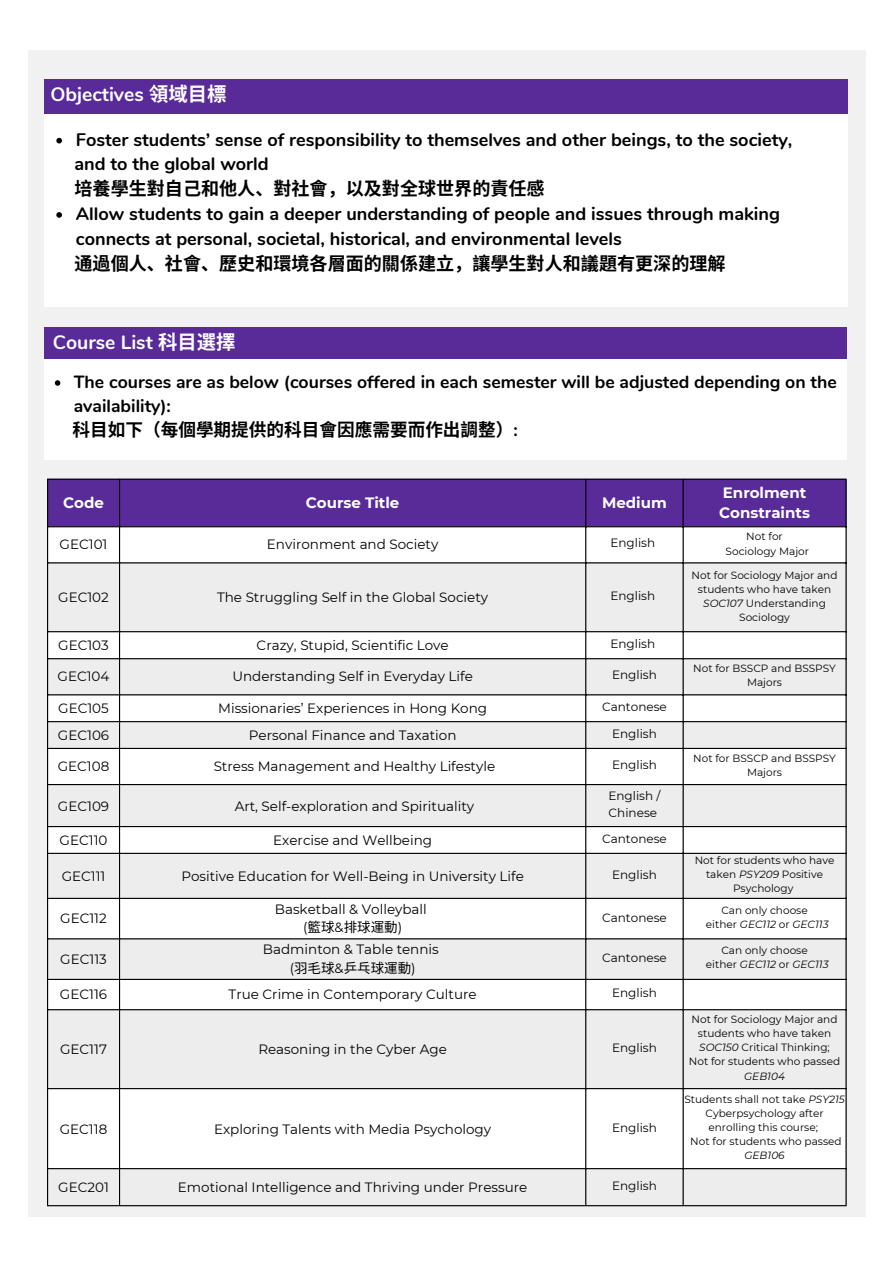
<style>
.page{position:relative;width:894px;height:1264px;background:#fff}
.page>*{position:absolute;margin:0;border:0;box-sizing:border-box;transform-origin:0 0}
.t1{font:700 19.35px "Nunito";color:#fff}
.t2{font:700 18.15px/24.8px "Nunito";color:#000}
.t3{font:700 18.15px/24.8px "Noto Sans CJ Ksc";color:#000}
.t4{font:700 17.7px/24.3px "Nunito";color:#000}
.t5{font:700 17.7px "Noto Sans CJ Ksc";color:#000}
.t6{font:700 15px/20.1px "Montserrat";color:#fff}
.t7{font:13.5px "Montserrat";color:#000}
.t8{font:13.5px "Noto Sans CJ Ksc";color:#000}
.t9{font:12px/16.6px "Montserrat";color:#000}
.t10{font:10.5px/14px "Montserrat";color:#000;text-align:center}
.t11{font:italic 10.5px "Montserrat";color:#000}
.s1{font-family:"Noto Sans CJ Ksc"}
.s2{font-family:"Nunito"}
.s3{font-style:italic}
.s4{font-family:"Montserrat"}
.s5{font-style:normal}
</style>
<div class="page">
<div style="left:28px;top:51px;width:837px;height:1165px;background:#f1f1f1"></div>
<div style="left:44px;top:79px;width:803px;height:35px;background:#582b99"></div>
<div style="left:44px;top:114px;width:803px;height:192px;background:#fff"></div>
<div style="left:44px;top:355px;width:802px;height:104px;background:#fff"></div>
<div style="left:44px;top:327px;width:802px;height:32px;background:#582b99"></div>
<div style="left:48px;top:480px;width:797px;height:46px;background:#582b99"></div>
<div style="left:48px;top:527px;width:797px;height:35px;background:#fff"></div>
<svg style="left:48px;top:563px;width:797px;height:642px"></svg>
<hr style="left:47px;top:480px;width:1px;height:725px;background:#000">
<hr style="left:119px;top:480px;width:1px;height:725px;background:#000">
<hr style="left:585px;top:480px;width:1px;height:725px;background:#000">
<hr style="left:682px;top:480px;width:1px;height:725px;background:#000">
<hr style="left:845px;top:480px;width:1px;height:725px;background:#000">
<hr style="left:47px;top:478px;width:799px;height:2px;background:#000">
<hr style="left:47px;top:526px;width:799px;height:1px;background:#000">
<hr style="left:47px;top:562px;width:799px;height:1px;background:#000">
<hr style="left:47px;top:631px;width:799px;height:1px;background:#000">
<hr style="left:47px;top:658px;width:799px;height:1px;background:#000">
<hr style="left:47px;top:694px;width:799px;height:1px;background:#000">
<hr style="left:47px;top:721px;width:799px;height:1px;background:#000">
<hr style="left:47px;top:747px;width:799px;height:2px;background:#000">
<hr style="left:47px;top:784px;width:799px;height:1px;background:#000">
<hr style="left:47px;top:826px;width:799px;height:1px;background:#000">
<hr style="left:47px;top:852px;width:799px;height:1px;background:#000">
<hr style="left:47px;top:897px;width:799px;height:1px;background:#000">
<hr style="left:47px;top:938px;width:799px;height:1px;background:#000">
<hr style="left:47px;top:978px;width:799px;height:1px;background:#000">
<hr style="left:47px;top:1009px;width:799px;height:1px;background:#000">
<hr style="left:47px;top:1088px;width:799px;height:1px;background:#000">
<hr style="left:47px;top:1168px;width:799px;height:1px;background:#000">
<hr style="left:47px;top:1205px;width:799px;height:1px;background:#000">
<svg style="left:56px;top:138px;width:6px;height:5px"></svg>
<svg style="left:56px;top:212px;width:6px;height:6px"></svg>
<svg style="left:55px;top:380px;width:5px;height:6px"></svg>
<p class="t1" style="left:51px;top:81px;width:177px">Objectives <span class="s1">領域目標</span></p>
<p class="t2" style="left:76px;top:127px;width:717px">Foster students’ sense of responsibility to themselves and other beings, to the society,</p>
<p class="t3" style="left:74px;top:150px;width:471px"><span class="s2">and to the global world<br></span>培養學生對自己和他人、對社會，以及對全球世界的責任感</p>
<p class="t2" style="left:76px;top:202px;width:705px">Allow students to gain a deeper understanding of people and issues through making connects at personal, societal, historical, and environmental levels</p>
<p class="t3" style="left:74px;top:249px;width:652px">通過個人、社會、歷史和環境各層面的關係建立，讓學生對人和議題有更深的理解</p>
<p class="t1" style="left:53px;top:329px;width:184px">Course List <span class="s1">科目選擇</span></p>
<p class="t4" style="left:74px;top:370px;width:764px">The courses are as below (courses offered in each semester will be adjusted depending on the availability):</p>
<p class="t5" style="left:72px;top:416px;width:447px">科目如下（每個學期提供的科目會因應需要而作出調整）<span class="s2">:</span></p>
<h1 class="t6" style="left:63px;top:492px;width:42px">Code</h1>
<p class="t6" style="left:306px;top:492px;width:95px">Course Title</p>
<h1 class="t6" style="left:602px;top:492px;width:66px">Medium</h1>
<p class="t6" style="left:719px;top:482px;width:92px">Enrolment<br>Constraints</p>
<h1 class="t7" style="left:60px;top:536px;width:49px">GEC101</h1>
<h1 class="t7" style="left:267px;top:536px;width:173px">Environment and Society</h1>
<p class="t9" style="left:610px;top:535px;width:46px">English</p>
<h1 class="t10" style="left:746px;top:529px;width:38px">Not for</h1>
<p class="t10" style="left:725px;top:543px;width:85px">Sociology Major</p>
<p class="t7" style="left:58px;top:589px;width:52px">GEC102</p>
<p class="t7" style="left:217px;top:589px;width:272px">The Struggling Self in the Global Society</p>
<p class="t9" style="left:610px;top:587px;width:46px">English</p>
<p class="t10" style="left:691px;top:568px;width:147px">Not for Sociology Major and students who have taken<br><span class="s3">SOC107</span> Understanding<br>Sociology</p>
<p class="t7" style="left:58px;top:636px;width:52px">GEC103</p>
<p class="t7" style="left:256px;top:636px;width:193px">Crazy, Stupid, Scientific Love</p>
<p class="t9" style="left:610px;top:635px;width:46px">English</p>
<p class="t7" style="left:58px;top:668px;width:53px">GEC104</p>
<p class="t7" style="left:232px;top:668px;width:242px">Understanding Self in Everyday Life</p>
<p class="t9" style="left:612px;top:666px;width:46px">English</p>
<p class="t10" style="left:693px;top:661px;width:144px">Not for BSSCP and BSSPSY<br>Majors</p>
<p class="t7" style="left:58px;top:700px;width:52px">GEC105</p>
<p class="t7" style="left:218px;top:700px;width:270px">Missionaries’ Experiences in Hong Kong</p>
<p class="t9" style="left:602px;top:698px;width:66px">Cantonese</p>
<p class="t7" style="left:58px;top:726px;width:53px">GEC106</p>
<p class="t7" style="left:249px;top:726px;width:209px">Personal Finance and Taxation</p>
<p class="t9" style="left:612px;top:725px;width:46px">English</p>
<p class="t7" style="left:58px;top:757px;width:53px">GEC108</p>
<p class="t7" style="left:213px;top:757px;width:283px">Stress Management and Healthy Lifestyle</p>
<p class="t9" style="left:612px;top:756px;width:46px">English</p>
<p class="t10" style="left:693px;top:751px;width:144px">Not for BSSCP and BSSPSY<br>Majors</p>
<p class="t7" style="left:58px;top:797px;width:53px">GEC109</p>
<p class="t7" style="left:234px;top:797px;width:241px">Art, Self-exploration and Spirituality</p>
<p class="t9" style="left:608px;top:787px;width:53px">English /<br>Chinese</p>
<p class="t7" style="left:60px;top:831px;width:49px">GEC110</p>
<p class="t7" style="left:273px;top:831px;width:160px">Exercise and Wellbeing</p>
<p class="t9" style="left:602px;top:830px;width:66px">Cantonese</p>
<p class="t7" style="left:62px;top:868px;width:45px">GEC111</p>
<p class="t7" style="left:181px;top:868px;width:344px">Positive Education for Well-Being in University Life</p>
<p class="t9" style="left:612px;top:866px;width:46px">English</p>
<p class="t10" style="left:694px;top:853px;width:141px">Not for students who have taken <span class="s3">PSY209</span> Positive<br>Psychology</p>
<p class="t7" style="left:60px;top:910px;width:48px">GEC112</p>
<p class="t7" style="left:60px;top:950px;width:48px">GEC113</p>
<p class="t7" style="left:275px;top:900px;width:153px">Basketball &amp; Volleyball</p>
<p class="t8" style="left:303px;top:916px;width:100px"><span class="s4">(</span>籃球<span class="s4">&amp;</span>排球運動<span class="s4">)</span></p>
<p class="t7" style="left:263px;top:941px;width:177px">Badminton &amp; Table tennis</p>
<p class="t8" style="left:289px;top:957px;width:127px"><span class="s4">(</span>羽毛球<span class="s4">&amp;</span>乒乓球運動<span class="s4">)</span></p>
<p class="t9" style="left:602px;top:909px;width:66px">Cantonese</p>
<p class="t9" style="left:602px;top:949px;width:66px">Cantonese</p>
<p class="t7" style="left:60px;top:986px;width:49px">GEC116</p>
<p class="t7" style="left:228px;top:986px;width:249px">True Crime in Contemporary Culture</p>
<p class="t9" style="left:612px;top:984px;width:46px">English</p>
<p class="t7" style="left:60px;top:1041px;width:48px">GEC117</p>
<p class="t7" style="left:258px;top:1041px;width:190px">Reasoning in the Cyber Age</p>
<p class="t9" style="left:612px;top:1039px;width:46px">English</p>
<p class="t7" style="left:60px;top:1120px;width:49px">GEC118</p>
<p class="t7" style="left:214px;top:1120px;width:278px">Exploring Talents with Media Psychology</p>
<p class="t9" style="left:612px;top:1119px;width:46px">English</p>
<p class="t7" style="left:58px;top:1178px;width:52px">GEC201</p>
<p class="t7" style="left:178px;top:1178px;width:351px">Emotional Intelligence and Thriving under Pressure</p>
<p class="t9" style="left:612px;top:1177px;width:46px">English</p>
<p class="t10" style="left:721px;top:903px;width:88px">Can only choose</p>
<p class="t11" style="left:705px;top:917px;width:124px"><span class="s5">either</span> GEC112 <span class="s5">or</span> GEC113</p>
<p class="t10" style="left:721px;top:943px;width:88px">Can only choose</p>
<p class="t11" style="left:705px;top:958px;width:124px"><span class="s5">either</span> GEC112 <span class="s5">or</span> GEC113</p>
<p class="t10" style="left:691px;top:1012px;width:147px">Not for Sociology Major and students who have taken<br><span class="s3">SOC150</span> Critical Thinking;</p>
<p class="t10" style="left:688px;top:1054px;width:153px">Not for students who passed<br><span class="s3">GEB104</span></p>
<p class="t10" style="left:684px;top:1092px;width:162px">Students shall not take <span class="s3">PSY215<br></span>Cyberpsychology after enrolling this course;</p>
<p class="t10" style="left:690px;top:1134px;width:153px">Not for students who passed<br><span class="s3">GEB106</span></p>
</div>
